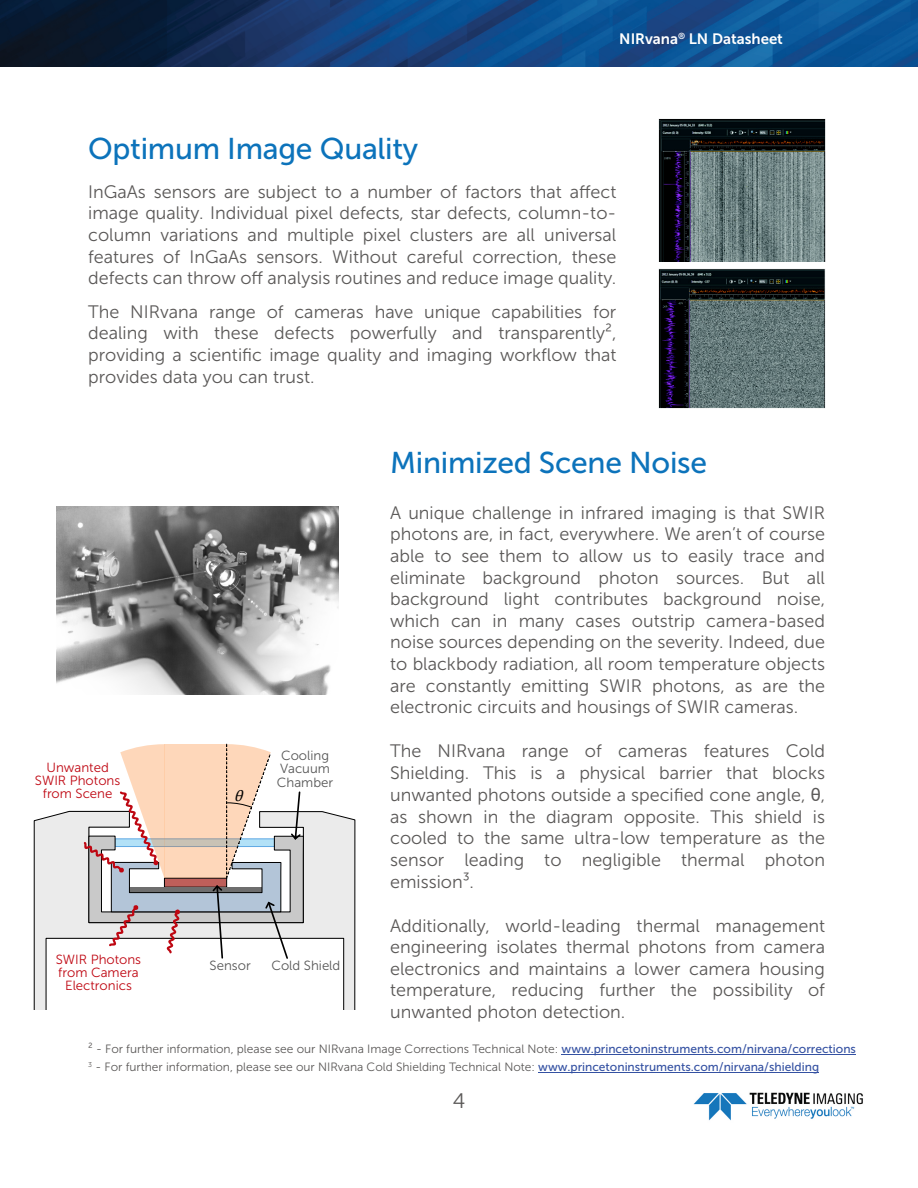
<style>
.page{position:relative;width:918px;height:1188px;background:#fff}
.page>*{position:absolute;margin:0;border:0;box-sizing:border-box;transform-origin:0 0}
.t1{font:30px "Museo Sans 500";letter-spacing:-.01em;color:#0c73bb}
.t2{font:21px "Museo Sans 300";color:#5a5857}
.t3{font:18px/21.6px "Museo Sans 300";color:#5a5857;text-align:justify}
.t4{font:italic 15.75px "Cambria Math";color:#000}
.t5{font:15px "Museo Sans 700";color:#fff}
.t6{font:13.2px/13.2px "Museo Sans 300";color:#bf0712;text-align:center}
.t7{font:13.2px/13.2px "Museo Sans 300";color:#565656;text-align:center}
.t8{font:12px/18px "Museo Sans 300";color:#5a5857}
.s1{font-family:"Arial"}
.s2{font-family:"Museo Sans 500";color:#3451a2}
</style>
<div class="page">
<img style="left:693px;top:1092px;width:170px;height:29px">
<img style="left:0;top:0;width:918px;height:67px">
<svg style="left:34px;top:816px;width:321px;height:194px"></svg>
<svg style="left:45px;top:744px;width:299px;height:216px"></svg>
<hr style="left:562px;top:1054px;width:294px;height:1px;background:#3451a2">
<hr style="left:538px;top:1072px;width:281px;height:1px;background:#3451a2">
<img style="left:56px;top:506px;width:282px;height:188px">
<img style="left:659px;top:119px;width:167px;height:143px">
<img style="left:659px;top:269px;width:167px;height:140px">
<h1 class="t1" style="left:88px;top:137px;width:331px">Optimum Image Quality</h1>
<p class="t5" style="left:619px;top:33px;width:165px">NIRvana<sup>®</sup> LN Datasheet</p>
<p class="t3" style="left:88px;top:182px;width:530px">InGaAs sensors are subject to a number of factors that affect image quality. Individual pixel defects, star defects, column-to&shy;column variations and multiple pixel clusters are all universal features of InGaAs sensors. Without careful correction, these defects can throw off analysis routines and reduce image quality.</p>
<p class="t3" style="left:88px;top:302px;width:530px">The NIRvana range of cameras have unique capabilities for dealing with these defects powerfully and transparently², providing a scientific image quality and imaging workflow that provides data you can trust.</p>
<p class="t6" style="left:35px;top:762px;width:87px">Unwanted<br>SWIR Photons from Scene</p>
<p class="t4" style="left:234px;top:788px;width:14px">θ</p>
<p class="t7" style="left:277px;top:750px;width:58px">Cooling<br>Vacuum<br>Chamber</p>
<p class="t6" style="left:56px;top:954px;width:87px">SWIR Photons from Camera<br>Electronics</p>
<p class="t7" style="left:210px;top:961px;width:43px">Sensor</p>
<p class="t7" style="left:271px;top:961px;width:70px">Cold Shield</p>
<h1 class="t1" style="left:390px;top:450px;width:318px">Minimized Scene Noise</h1>
<p class="t3" style="left:390px;top:503px;width:436px">A unique challenge in infrared imaging is that SWIR photons are, in fact, everywhere. We aren’t of course able to see them to allow us to easily trace and eliminate background photon sources. But all background light contributes background noise, which can in many cases outstrip camera-based noise sources depending on the severity. Indeed, due to blackbody radiation, all room temperature objects are constantly emitting SWIR photons, as are the electronic circuits and housings of SWIR cameras.</p>
<p class="t3" style="left:390px;top:742px;width:437px">The NIRvana range of cameras features Cold Shielding. This is a physical barrier that blocks unwanted photons outside a specified cone angle, <span class="s1">θ</span>, as shown in the diagram opposite. This shield is cooled to the same ultra-low temperature as the sensor leading to negligible thermal photon emission³.</p>
<p class="t3" style="left:390px;top:916px;width:436px">Additionally, world-leading thermal management engineering isolates thermal photons from camera electronics and maintains a lower camera housing temperature, reducing further the possibility of unwanted photon detection.</p>
<p class="t8" style="left:88px;top:1041px;width:769px">² - For further information, please see our NIRvana Image Corrections Technical Note: <span class="s2">www.princetoninstruments.com/nirvana/corrections<br></span><sup>3</sup> - For further information, please see our NIRvana Cold Shielding Technical Note: <span class="s2">www.princetoninstruments.com/nirvana/shielding</span></p>
<p class="t2" style="left:453px;top:1092px;width:14px">4</p>
</div>
